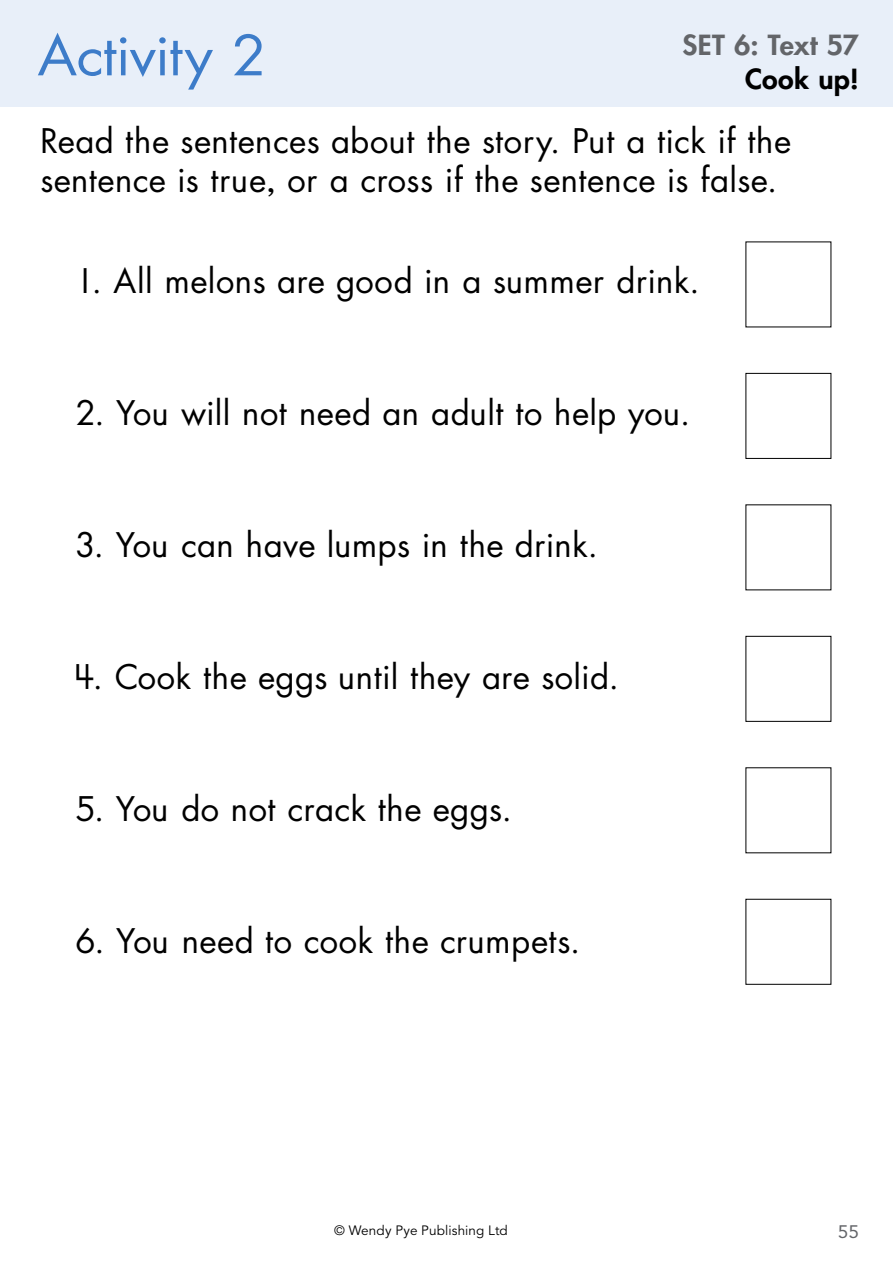
<style>
.page{position:relative;width:893px;height:1263px;background:#fff}
.page>*{position:absolute;margin:0;border:0;box-sizing:border-box;transform-origin:0 0}
.t1{font:54px "US Asunshine";letter-spacing:-.005em;color:#3d7cc9;scale:1.05 1}
.t2{font:33px/39.6px "US Asunshine";letter-spacing:.025em;color:#000}
.t3{font:800 27px "US Asunshine";letter-spacing:.005em;color:#636569;scale:1.05 1}
.t4{font:800 27px "US Asunshine";letter-spacing:.01em;color:#000;scale:1.05 1}
.t5{font:18px "Avenir LT Std";color:#636569;scale:1.05 1}
.t6{font:13.5px "Avenir LT Std";letter-spacing:.01em;color:#000}
</style>
<div class="page">
<div style="left:0;top:0;width:893px;height:106px;background:#e8eff9"></div>
<div style="left:745px;top:373px;width:86px;height:86px;border:1px solid #000"></div>
<div style="left:745px;top:636px;width:86px;height:86px;border:1px solid #000"></div>
<h1 class="t1" style="left:38px;top:18px;width:217px">Activity 2</h1>
<p class="t3" style="left:683px;top:27px;width:169px">SET 6: Text 57</p>
<p class="t4" style="left:745px;top:61px;width:110px">Cook up!</p>
<p class="t2" style="left:40px;top:120px;width:752px">Read the sentences about the story. Put a tick if the sentence is true, or a cross if the sentence is false.</p>
<p class="t2" style="left:76px;top:261px;width:625px">1. All melons are good in a summer drink.</p>
<p class="t2" style="left:76px;top:393px;width:616px">2. You will not need an adult to help you.</p>
<p class="t2" style="left:76px;top:525px;width:524px">3. You can have lumps in the drink.</p>
<p class="t2" style="left:76px;top:657px;width:545px">4. Cook the eggs until they are solid.</p>
<p class="t2" style="left:76px;top:789px;width:438px">5. You do not crack the eggs.</p>
<p class="t2" style="left:76px;top:921px;width:506px">6. You need to cook the crumpets.</p>
<p class="t6" style="left:334px;top:1222px;width:175px">© Wendy Pye Publishing Ltd</p>
<p class="t5" style="left:838px;top:1221px;width:22px">55</p>
</div>
